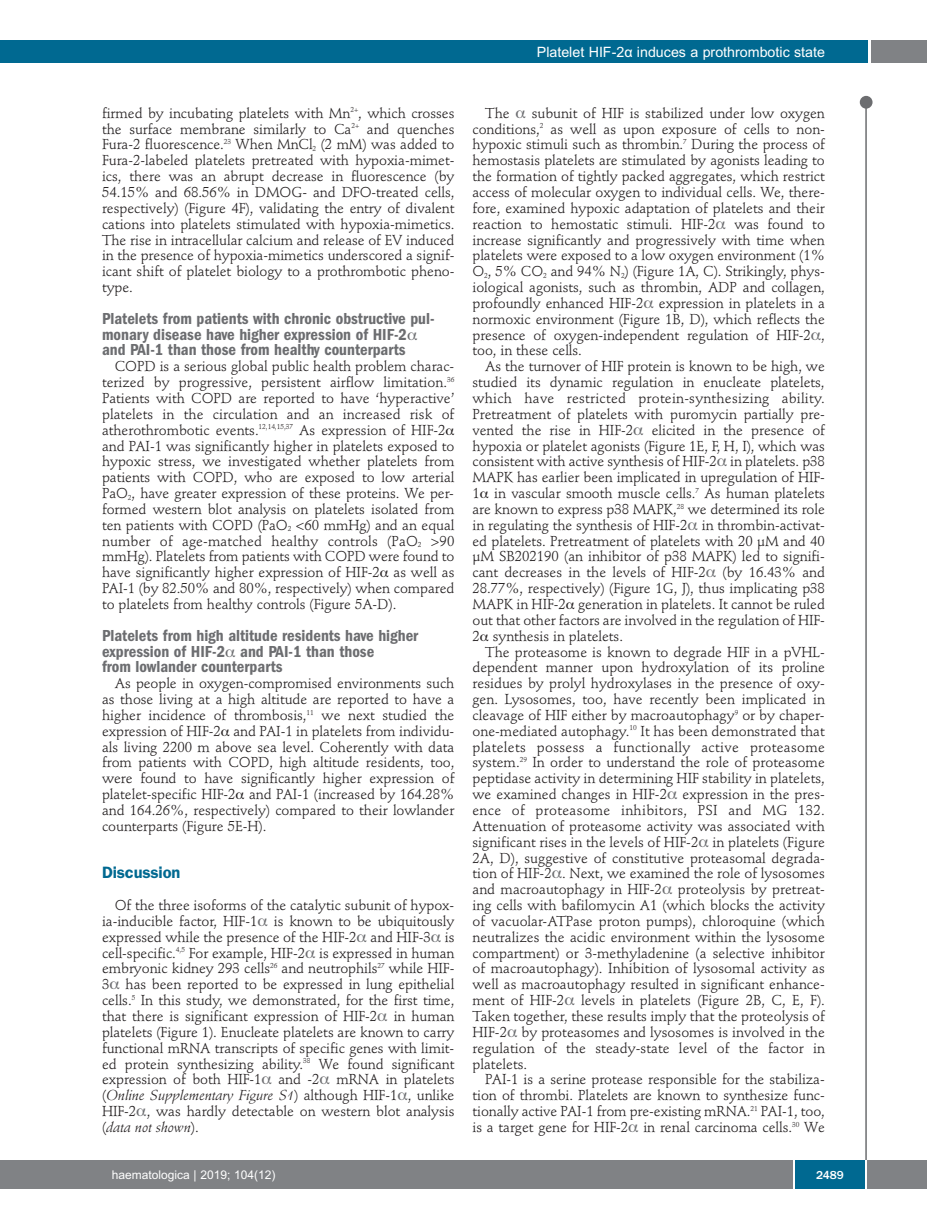
<style>
.page{position:relative;width:927px;height:1225px;background:#fff}
.page>*{position:absolute;margin:0;border:0;box-sizing:border-box;transform-origin:0 0}
.t1{font:600 condensed 16.5px/15.9px "Franklin Gothic";color:#6c6d70}
.t2{font:600 16.5px "Franklin Gothic";letter-spacing:-.01em;color:#006991}
.t3{font:14.25px/15.9px "Stempel Schneidler";letter-spacing:-.005em;color:#231f20;text-align:justify}
.t4{font:14.25px "Arial";color:#fff}
.t5{font:12px "Arial";color:#fff}
.t6{font:500 12px "Franklin Gothic";color:#fff}
.s1{font-style:italic}
</style>
<div class="page">
<div style="left:860px;top:96px;width:12px;height:13px;background:#6c6d70;border-radius:50%"></div>
<hr style="left:865px;top:98px;width:2px;height:1062px;background:#6c6d70">
<div style="left:871px;top:40px;width:56px;height:22px;background:#808285"></div>
<div style="left:18px;top:40px;width:849px;height:22px;background:#006991"></div>
<div style="left:17px;top:1160px;width:910px;height:28px;background:#808285"></div>
<div style="left:795px;top:1160px;width:70px;height:28px;background:#006991"></div>
<hr style="left:793px;top:1160px;width:2px;height:28px;background:#fff">
<hr style="left:865px;top:1160px;width:2px;height:28px;background:#fff">
<div style="left:0;top:40px;width:19px;height:22px;background:#006991"></div>
<div style="left:0;top:1160px;width:18px;height:28px;background:#808285"></div>
<p class="t4" style="left:537px;top:44px;width:290px">Platelet HIF-2α induces a prothrombotic state</p>
<p class="t3" style="left:102px;top:106px;width:354px">firmed by incubating platelets with Mn<sup>2+</sup>, which crosses the surface membrane similarly to Ca<sup>2+</sup> and quenches Fura-2 fluorescence.<sup>23</sup> When MnCl<sub>2</sub> (2 mM) was added to Fura-2-labeled platelets pretreated with hypoxia-mimet&shy;ics, there was an abrupt decrease in fluorescence (by 54.15% and 68.56% in DMOG- and DFO-treated cells, respectively) (Figure 4F), validating the entry of divalent cations into platelets stimulated with hypoxia-mimetics.<br>The rise in intracellular calcium and release of EV induced in the presence of hypoxia-mimetics underscored a signif&shy;icant shift of platelet biology to a prothrombotic pheno&shy;type.</p>
<p class="t1" style="left:102px;top:312px;width:334px">Platelets from patients with chronic obstructive pul&shy;monary disease have higher expression of HIF-2 and PAI-1 than those from healthy counterparts</p>
<p class="t3" style="left:102px;top:360px;width:354px;text-align:left;text-indent:13px">COPD is a serious global public health problem charac&shy;terized by progressive, persistent airflow limitation.<sup>36<br></sup>Patients with COPD are reported to have ‘hyperactive’ platelets in the circulation and an increased risk of atherothrombotic events.<sup>12,14,15,37</sup> As expression of HIF-2 and PAI-1 was significantly higher in platelets exposed to hypoxic stress, we investigated whether platelets from patients with COPD, who are exposed to low arterial PaO<sub>2</sub>, have greater expression of these proteins. We per&shy;formed western blot analysis on platelets isolated from ten patients with COPD (PaO<sub>2</sub> &lt;60 mmHg) and an equal number of age-matched healthy controls (PaO<sub>2</sub> &gt;90 mmHg). Platelets from patients with COPD were found to have significantly higher expression of HIF-2 as well as PAI-1 (by 82.50% and 80%, respectively) when compared to platelets from healthy controls (Figure 5A-D).</p>
<p class="t1" style="left:102px;top:628px;width:318px">Platelets from high altitude residents have higher expression of HIF-2 and PAI-1 than those<br>from lowlander counterparts</p>
<p class="t3" style="left:102px;top:677px;width:354px;text-indent:13px">As people in oxygen-compromised environments such as those living at a high altitude are reported to have a higher incidence of thrombosis,<sup>11</sup> we next studied the expression of HIF-2 and PAI-1 in platelets from individu&shy;als living 2200 m above sea level. Coherently with data from patients with COPD, high altitude residents, too, were found to have significantly higher expression of platelet-specific HIF-2 and PAI-1 (increased by 164.28% and 164.26%, respectively) compared to their lowlander counterparts (Figure 5E-H).</p>
<p class="t2" style="left:102px;top:867px;width:80px">Discussion</p>
<p class="t3" style="left:102px;top:898px;width:354px;text-indent:13px">Of the three isoforms of the catalytic subunit of hypox&shy;ia-inducible factor, HIF-1 is known to be ubiquitously expressed while the presence of the HIF-2 and HIF-3 is cell-specific.<sup>4,5</sup> For example, HIF-2 is expressed in human embryonic kidney 293 cells<sup>26</sup> and neutrophils<sup>27</sup> while HIF-3 has been reported to be expressed in lung epithelial cells.<sup>5</sup> In this study, we demonstrated, for the first time, that there is significant expression of HIF-2 in human platelets (Figure 1). Enucleate platelets are known to carry functional mRNA transcripts of specific genes with limit&shy;ed protein synthesizing ability.<sup>38</sup> We found significant expression of both HIF-1 and -2 mRNA in platelets (<span class="s1">Online Supplementary Figure S1</span>) although HIF-1 , unlike HIF-2 , was hardly detectable on western blot analysis (<span class="s1">data not shown</span>).</p>
<p class="t3" style="left:472px;top:106px;width:354px;text-indent:59px">subunit of HIF is stabilized under low oxygen conditions,<sup>2</sup> as well as upon exposure of cells to non&shy;hypoxic stimuli such as thrombin.<sup>7</sup> During the process of hemostasis platelets are stimulated by agonists leading to the formation of tightly packed aggregates, which restrict access of molecular oxygen to individual cells. We, there&shy;fore, examined hypoxic adaptation of platelets and their reaction to hemostatic stimuli. HIF-2</p>
<p class="t3" style="left:485px;top:106px;width:26px">The</p>
<p class="t3" style="left:472px;top:217px;width:354px;text-indent:262px">was found to increase significantly and progressively with time when platelets were exposed to a low oxygen environment (1% O<sub>2</sub>, 5% CO<sub>2</sub> and 94% N<sub>2</sub>) (Figure 1A, C). Strikingly, phys&shy;iological agonists, such as thrombin, ADP and collagen, profoundly enhanced HIF-2 expression in platelets in a normoxic environment (Figure 1B, D), which reflects the presence of oxygen-independent regulation of HIF-2 , too, in these cells.</p>
<p class="t3" style="left:472px;top:360px;width:354px;text-indent:13px">As the turnover of HIF protein is known to be high, we studied its dynamic regulation in enucleate platelets, which have restricted protein-synthesizing ability.<br>Pretreatment of platelets with puromycin partially pre&shy;vented the rise in HIF-2</p>
<p class="t3" style="left:472px;top:423px;width:354px;text-indent:179px">elicited in the presence of hypoxia or platelet agonists (Figure 1E, F, H, I), which was consistent with active synthesis of HIF-2 in platelets. p38<br>MAPK has earlier been implicated in upregulation of HIF-1 in vascular smooth muscle cells.<sup>7</sup> As human platelets are known to express p38 MAPK,<sup>28</sup> we determined its role in regulating the synthesis of HIF-2 in thrombin-activat&shy;ed platelets. Pretreatment of platelets with 20 µM and 40 µM SB202190 (an inhibitor of p38 MAPK) led to signifi&shy;cant decreases in the levels of HIF-2 (by 16.43% and 28.77%, respectively) (Figure 1G, J), thus implicating p38<br>MAPK in HIF-2 generation in platelets. It cannot be ruled out that other factors are involved in the regulation of HIF-2 synthesis in platelets.</p>
<p class="t3" style="left:472px;top:645px;width:354px;text-indent:13px">The proteasome is known to degrade HIF in a pVHL&shy;dependent manner upon hydroxylation of its proline residues by prolyl hydroxylases in the presence of oxy&shy;gen. Lysosomes, too, have recently been implicated in cleavage of HIF either by macroautophagy<sup>9</sup> or by chaper&shy;one-mediated autophagy.<sup>10</sup> It has been demonstrated that platelets possess a functionally active proteasome system.<sup>29</sup> In order to understand the role of proteasome peptidase activity in determining HIF stability in platelets, we examined changes in HIF-2 expression in the pres&shy;ence of proteasome inhibitors, PSI and MG 132.<br>Attenuation of proteasome activity was associated with significant rises in the levels of HIF-2 in platelets (Figure 2A, D), suggestive of constitutive proteasomal degrada&shy;tion of HIF-2 . Next, we examined the role of lysosomes and macroautophagy in HIF-2 proteolysis by pretreat&shy;ing cells with bafilomycin A1 (which blocks the activity of vacuolar-ATPase proton pumps), chloroquine (which neutralizes the acidic environment within the lysosome compartment) or 3-methyladenine (a selective inhibitor of macroautophagy). Inhibition of lysosomal activity as well as macroautophagy resulted in significant enhance&shy;ment of HIF-2 levels in platelets (Figure 2B, C, E, F).<br>Taken together, these results imply that the proteolysis of HIF-2 by proteasomes and lysosomes is involved in the regulation of the steady-state level of the factor in platelets.</p>
<p class="t3" style="left:472px;top:1073px;width:354px;text-indent:13px">PAI-1 is a serine protease responsible for the stabiliza&shy;tion of thrombi. Platelets are known to synthesize func&shy;tionally active PAI-1 from pre-existing mRNA.<sup>21</sup> PAI-1, too, is a target gene for HIF-2 in renal carcinoma cells.<sup>30</sup> We</p>
<p class="t5" style="left:112px;top:1167px;width:165px">haematologica | 2019; 104(12)</p>
<p class="t6" style="left:816px;top:1167px;width:29px">2489</p>
</div>
